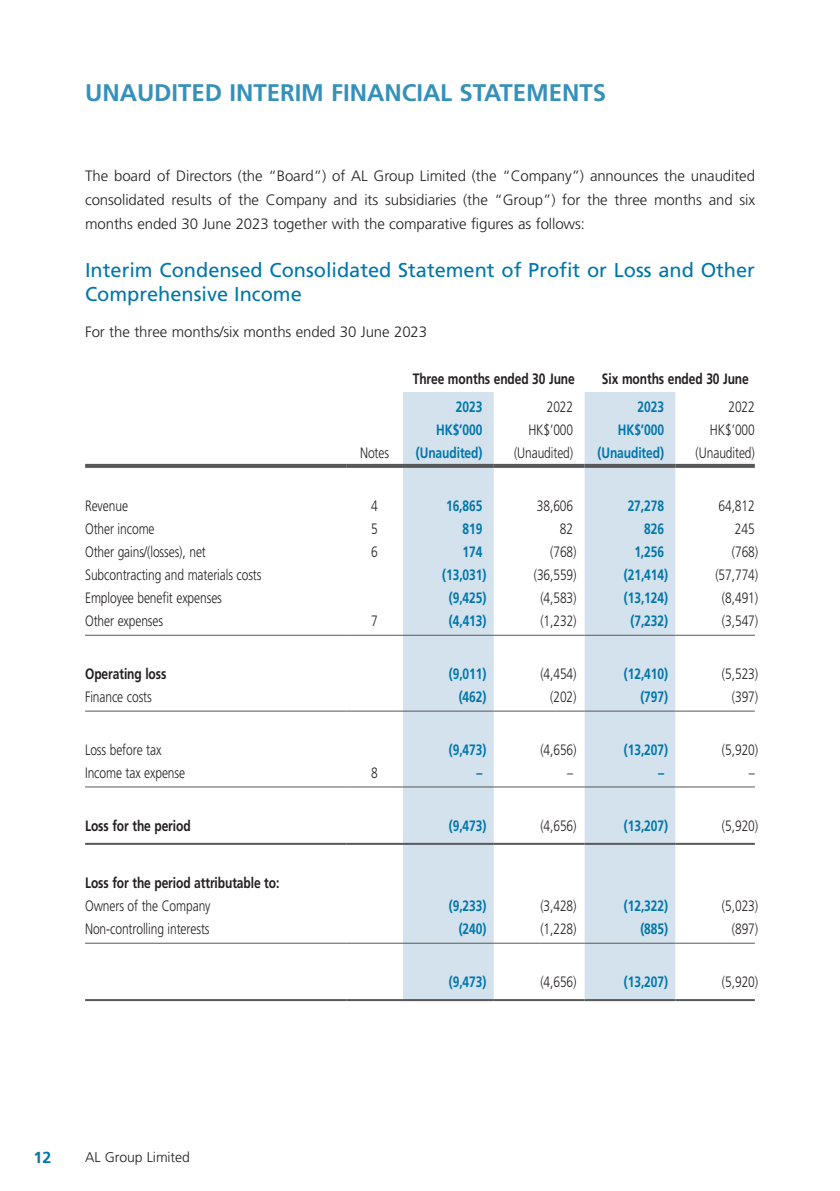
<style>
.page{position:relative;width:840px;height:1191px;background:#fff}
.page>*{position:absolute;margin:0;border:0;box-sizing:border-box;transform-origin:0 0}
.t1{font:700 24px "Frutiger LT Std";color:#3590ba}
.t2{font:20px/24px "Frutiger LT Std";color:#0076a9}
.t3{font:700 16px "Frutiger LT Std";color:#0076a9}
.t4{font:300 15px "Frutiger LT Std";letter-spacing:-.005em;color:#231f20;scale:.8 1}
.t5{font:300 15px/24px "Frutiger LT Std";letter-spacing:-.005em;color:#231f20;text-align:justify}
.t6{font:700 15px "Frutiger LT Std";letter-spacing:-.005em;color:#0076a9;scale:.8 1}
.t7{font:700 15px "Frutiger LT Std";letter-spacing:-.005em;color:#231f20;scale:.8 1}
.t8{font:300 14px "Frutiger LT Std";letter-spacing:-.005em;color:#231f20}
</style>
<div class="page">
<svg style="left:403px;top:392px;width:272px;height:607px;fill:#d4e2ee"></svg>
<svg style="left:85px;top:464px;width:261px;height:4px"></svg>
<svg style="left:346px;top:464px;width:57px;height:4px"></svg>
<svg style="left:403px;top:464px;width:90px;height:4px"></svg>
<svg style="left:493px;top:464px;width:91px;height:4px"></svg>
<svg style="left:584px;top:464px;width:91px;height:4px"></svg>
<svg style="left:675px;top:464px;width:79px;height:4px"></svg>
<hr style="left:85px;top:635px;width:261px;height:1px;background:#57585a">
<hr style="left:346px;top:635px;width:57px;height:1px;background:#57585a">
<hr style="left:403px;top:635px;width:90px;height:1px;background:#57585a">
<hr style="left:493px;top:635px;width:91px;height:1px;background:#57585a">
<hr style="left:584px;top:635px;width:91px;height:1px;background:#57585a">
<hr style="left:675px;top:635px;width:79px;height:1px;background:#57585a">
<hr style="left:85px;top:710px;width:261px;height:1px;background:#57585a">
<hr style="left:346px;top:710px;width:57px;height:1px;background:#57585a">
<hr style="left:403px;top:710px;width:90px;height:1px;background:#57585a">
<hr style="left:493px;top:710px;width:91px;height:1px;background:#57585a">
<hr style="left:584px;top:710px;width:91px;height:1px;background:#57585a">
<hr style="left:675px;top:710px;width:79px;height:1px;background:#57585a">
<hr style="left:85px;top:786px;width:261px;height:1px;background:#57585a">
<hr style="left:346px;top:786px;width:57px;height:1px;background:#57585a">
<hr style="left:403px;top:786px;width:90px;height:1px;background:#57585a">
<hr style="left:493px;top:786px;width:91px;height:1px;background:#57585a">
<hr style="left:584px;top:786px;width:91px;height:1px;background:#57585a">
<hr style="left:675px;top:786px;width:79px;height:1px;background:#57585a">
<hr style="left:85px;top:843px;width:261px;height:2px;background:#57585a">
<hr style="left:346px;top:843px;width:57px;height:2px;background:#57585a">
<hr style="left:403px;top:843px;width:90px;height:2px;background:#57585a">
<hr style="left:493px;top:843px;width:91px;height:2px;background:#57585a">
<hr style="left:584px;top:843px;width:91px;height:2px;background:#57585a">
<hr style="left:675px;top:843px;width:79px;height:2px;background:#57585a">
<hr style="left:85px;top:942px;width:261px;height:1px;background:#57585a">
<hr style="left:346px;top:942px;width:57px;height:1px;background:#57585a">
<hr style="left:403px;top:942px;width:90px;height:1px;background:#57585a">
<hr style="left:493px;top:942px;width:91px;height:1px;background:#57585a">
<hr style="left:584px;top:942px;width:91px;height:1px;background:#57585a">
<hr style="left:675px;top:942px;width:79px;height:1px;background:#57585a">
<hr style="left:85px;top:999px;width:261px;height:2px;background:#57585a">
<hr style="left:346px;top:999px;width:57px;height:2px;background:#57585a">
<hr style="left:403px;top:999px;width:90px;height:2px;background:#57585a">
<hr style="left:493px;top:999px;width:91px;height:2px;background:#57585a">
<hr style="left:584px;top:999px;width:91px;height:2px;background:#57585a">
<hr style="left:675px;top:999px;width:79px;height:2px;background:#57585a">
<h1 class="t1" style="left:85px;top:78px;width:522px">UNAUDITED INTERIM FINANCIAL STATEMENTS</h1>
<p class="t5" style="left:85px;top:164px;width:671px">The board of Directors (the “Board”) of AL Group Limited (the “Company”) announces the unaudited consolidated results of the Company and its subsidiaries (the “Group”) for the three months and six months ended 30 June 2023 together with the comparative figures as follows:</p>
<h2 class="t2" style="left:85px;top:258px;width:671px">Interim Condensed Consolidated Statement of Profit or Loss and Other<br>Comprehensive Income</h2>
<p class="t5" style="left:85px;top:320px;width:343px">For the three months/six months ended 30 June 2023</p>
<p class="t7" style="left:412px;top:370px;width:204px">Three months ended 30 June</p>
<p class="t7" style="left:601px;top:370px;width:185px">Six months ended 30 June</p>
<p class="t6" style="left:455px;top:398px;width:35px">2023</p>
<p class="t4" style="left:546px;top:399px;width:35px">2022</p>
<p class="t6" style="left:637px;top:398px;width:35px">2023</p>
<p class="t4" style="left:728px;top:399px;width:35px">2022</p>
<p class="t6" style="left:436px;top:421px;width:59px">HK$’000</p>
<p class="t4" style="left:528px;top:422px;width:58px">HK$’000</p>
<p class="t6" style="left:617px;top:421px;width:59px">HK$’000</p>
<p class="t4" style="left:709px;top:422px;width:58px">HK$’000</p>
<p class="t4" style="left:360px;top:445px;width:38px">Notes</p>
<p class="t6" style="left:415px;top:444px;width:85px">(Unaudited)</p>
<p class="t4" style="left:513px;top:445px;width:75px">(Unaudited)</p>
<p class="t6" style="left:597px;top:444px;width:85px">(Unaudited)</p>
<p class="t4" style="left:695px;top:445px;width:75px">(Unaudited)</p>
<p class="t4" style="left:85px;top:497px;width:55px">Revenue</p>
<p class="t4" style="left:371px;top:497px;width:10px">4</p>
<p class="t6" style="left:446px;top:497px;width:47px">16,865</p>
<p class="t4" style="left:536px;top:497px;width:47px">38,606</p>
<p class="t6" style="left:627px;top:497px;width:47px">27,278</p>
<p class="t4" style="left:718px;top:497px;width:47px">64,812</p>
<p class="t4" style="left:85px;top:520px;width:88px">Other income</p>
<p class="t4" style="left:371px;top:520px;width:10px">5</p>
<p class="t6" style="left:462px;top:520px;width:26px">819</p>
<p class="t4" style="left:559px;top:520px;width:18px">82</p>
<p class="t6" style="left:643px;top:520px;width:26px">826</p>
<p class="t4" style="left:734px;top:520px;width:26px">245</p>
<p class="t4" style="left:85px;top:543px;width:152px">Other gains/(losses), net</p>
<p class="t4" style="left:371px;top:543px;width:10px">6</p>
<p class="t6" style="left:462px;top:543px;width:26px">174</p>
<p class="t4" style="left:550px;top:543px;width:34px">(768)</p>
<p class="t6" style="left:634px;top:543px;width:39px">1,256</p>
<p class="t4" style="left:731px;top:543px;width:34px">(768)</p>
<p class="t4" style="left:85px;top:566px;width:222px">Subcontracting and materials costs</p>
<p class="t6" style="left:442px;top:566px;width:57px">(13,031)</p>
<p class="t4" style="left:533px;top:566px;width:55px">(36,559)</p>
<p class="t6" style="left:623px;top:566px;width:57px">(21,414)</p>
<p class="t4" style="left:715px;top:566px;width:55px">(57,774)</p>
<p class="t4" style="left:85px;top:589px;width:172px">Employee benefit expenses</p>
<p class="t6" style="left:448px;top:589px;width:48px">(9,425)</p>
<p class="t4" style="left:540px;top:589px;width:47px">(4,583)</p>
<p class="t6" style="left:623px;top:589px;width:57px">(13,124)</p>
<p class="t4" style="left:721px;top:589px;width:47px">(8,491)</p>
<p class="t4" style="left:85px;top:612px;width:99px">Other expenses</p>
<p class="t4" style="left:371px;top:612px;width:10px">7</p>
<p class="t6" style="left:448px;top:612px;width:48px">(4,413)</p>
<p class="t4" style="left:540px;top:612px;width:47px">(1,232)</p>
<p class="t6" style="left:630px;top:612px;width:48px">(7,232)</p>
<p class="t4" style="left:721px;top:612px;width:47px">(3,547)</p>
<p class="t7" style="left:85px;top:665px;width:103px">Operating loss</p>
<p class="t6" style="left:448px;top:665px;width:48px">(9,011)</p>
<p class="t4" style="left:540px;top:665px;width:47px">(4,454)</p>
<p class="t6" style="left:623px;top:665px;width:57px">(12,410)</p>
<p class="t4" style="left:721px;top:665px;width:47px">(5,523)</p>
<p class="t4" style="left:85px;top:688px;width:85px">Finance costs</p>
<p class="t6" style="left:458px;top:688px;width:36px">(462)</p>
<p class="t4" style="left:550px;top:688px;width:34px">(202)</p>
<p class="t6" style="left:640px;top:688px;width:36px">(797)</p>
<p class="t4" style="left:731px;top:688px;width:34px">(397)</p>
<p class="t4" style="left:85px;top:741px;width:97px">Loss before tax</p>
<p class="t6" style="left:448px;top:741px;width:48px">(9,473)</p>
<p class="t4" style="left:540px;top:741px;width:47px">(4,656)</p>
<p class="t6" style="left:623px;top:741px;width:57px">(13,207)</p>
<p class="t4" style="left:721px;top:741px;width:47px">(5,920)</p>
<p class="t4" style="left:85px;top:764px;width:126px">Income tax expense</p>
<p class="t4" style="left:371px;top:764px;width:10px">8</p>
<p class="t6" style="left:476px;top:764px;width:9px">–</p>
<p class="t4" style="left:567px;top:764px;width:9px">–</p>
<p class="t6" style="left:657px;top:764px;width:9px">–</p>
<p class="t4" style="left:748px;top:764px;width:9px">–</p>
<p class="t7" style="left:85px;top:817px;width:133px">Loss for the period</p>
<p class="t6" style="left:448px;top:817px;width:48px">(9,473)</p>
<p class="t4" style="left:540px;top:817px;width:47px">(4,656)</p>
<p class="t6" style="left:623px;top:817px;width:57px">(13,207)</p>
<p class="t4" style="left:721px;top:817px;width:47px">(5,920)</p>
<p class="t7" style="left:85px;top:874px;width:244px">Loss for the period attributable to:</p>
<p class="t4" style="left:85px;top:897px;width:158px">Owners of the Company</p>
<p class="t6" style="left:448px;top:897px;width:48px">(9,233)</p>
<p class="t4" style="left:540px;top:897px;width:47px">(3,428)</p>
<p class="t6" style="left:623px;top:897px;width:57px">(12,322)</p>
<p class="t4" style="left:721px;top:897px;width:47px">(5,023)</p>
<p class="t4" style="left:85px;top:920px;width:157px">Non-controlling interests</p>
<p class="t6" style="left:458px;top:920px;width:36px">(240)</p>
<p class="t4" style="left:540px;top:920px;width:47px">(1,228)</p>
<p class="t6" style="left:640px;top:920px;width:36px">(885)</p>
<p class="t4" style="left:731px;top:920px;width:34px">(897)</p>
<p class="t6" style="left:448px;top:973px;width:48px">(9,473)</p>
<p class="t4" style="left:540px;top:973px;width:47px">(4,656)</p>
<p class="t6" style="left:623px;top:973px;width:57px">(13,207)</p>
<p class="t4" style="left:721px;top:973px;width:47px">(5,920)</p>
<p class="t3" style="left:34px;top:1147px;width:19px">12</p>
<p class="t8" style="left:85px;top:1148px;width:106px">AL Group Limited</p>
</div>
